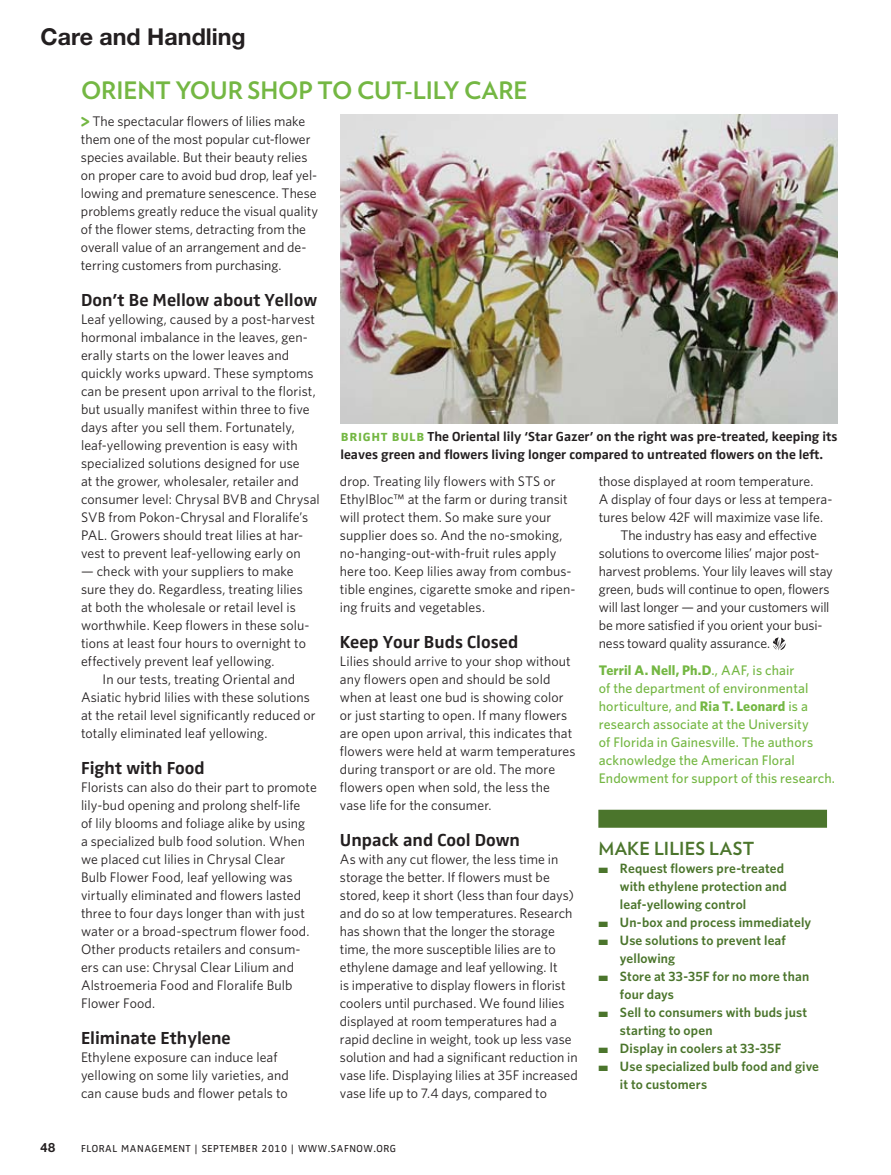
<style>
.page{position:relative;width:891px;height:1175px;background:#fff}
.page>*{position:absolute;margin:0;border:0;box-sizing:border-box;transform-origin:0 0}
.t1{font:700 24px "Verlag";letter-spacing:-.005em;color:#74b743}
.t2{font:700 23.25px "Helvetica Neue";color:#231f20}
.t3{font:700 18px "Zwo";color:#231f20}
.t4{font:700 18px "Verlag";letter-spacing:.01em;color:#4b752c}
.t5{font:13.8px/18px "Whitney";letter-spacing:.005em;color:#231f20}
.t6{font:500 13.8px/18px "Whitney";letter-spacing:.01em;color:#74b743}
.t7{font:13.8px "Whitney";letter-spacing:-.015em;color:#231f20}
.t8{font:600 13.5px/18px "Whitney";letter-spacing:.01em;color:#4b752c}
.t9{font:700 13.5px/18px "Zwo";color:#231f20}
.t10{font:700 12.75px "Helvetica Neue";color:#231f20}
.t11{font:10.5px "Zwo";letter-spacing:.05em;color:#231f20}
.s1{font-family:"Helvetica Rounded";font-weight:900;font-size:18.75px;color:#74b743}
.s2{font-family:"Zwo Bold SC";font-weight:400;font-size:15.75px;color:#74b743}
.s3{font-weight:700}
</style>
<div class="page">
<svg style="left:773px;top:637px;width:13px;height:13px"></svg>
<img style="left:340px;top:114px;width:498px;height:309px">
<div style="left:598px;top:809px;width:229px;height:18px;background:#4b752c"></div>
<h2 class="t2" style="left:40px;top:23px;width:207px">Care and Handling</h2>
<h1 class="t1" style="left:81px;top:76px;width:448px">ORIENT YOUR SHOP TO CUT-LILY CARE</h1>
<p class="t5" style="left:81px;top:112px;width:239px"><span class="s1">&gt;</span> The spectacular flowers of lilies make them one of the most popular cut-flower species available. But their beauty relies on proper care to avoid bud drop, leaf yel&shy;lowing and premature senescence. These problems greatly reduce the visual quality of the flower stems, detracting from the overall value of an arrangement and de&shy;terring customers from purchasing.</p>
<h3 class="t3" style="left:81px;top:289px;width:238px">Don’t Be Mellow about Yellow</h3>
<p class="t5" style="left:81px;top:310px;width:240px">Leaf yellowing, caused by a post-harvest hormonal imbalance in the leaves, gen&shy;erally starts on the lower leaves and quickly works upward. These symptoms can be present upon arrival to the florist, but usually manifest within three to five days after you sell them. Fortunately, leaf-yellowing prevention is easy with specialized solutions designed for use<br>at the grower, wholesaler, retailer and consumer level: Chrysal BVB and Chrysal SVB from Pokon-Chrysal and Floralife’s PAL. Growers should treat lilies at har&shy;vest to prevent leaf-yellowing early on</p>
<p class="t5" style="left:81px;top:562px;width:230px">— check with your suppliers to make sure they do. Regardless, treating lilies at both the wholesale or retail level is worthwhile. Keep flowers in these solu&shy;tions at least four hours to overnight to effectively prevent leaf yellowing.</p>
<p class="t5" style="left:81px;top:670px;width:236px;text-indent:22px">In our tests, treating Oriental and Asiatic hybrid lilies with these solutions at the retail level significantly reduced or totally eliminated leaf yellowing.</p>
<h3 class="t3" style="left:81px;top:757px;width:125px">Fight with Food</h3>
<p class="t5" style="left:81px;top:778px;width:237px">Florists can also do their part to promote lily-bud opening and prolong shelf-life<br>of lily blooms and foliage alike by using<br>a specialized bulb food solution. When we placed cut lilies in Chrysal Clear<br>Bulb Flower Food, leaf yellowing was virtually eliminated and flowers lasted three to four days longer than with just water or a broad-spectrum flower food.<br>Other products retailers and consum&shy;ers can use: Chrysal Clear Lilium and Alstroemeria Food and Floralife Bulb Flower Food.</p>
<h3 class="t3" style="left:81px;top:1027px;width:151px">Eliminate Ethylene</h3>
<p class="t5" style="left:81px;top:1048px;width:209px">Ethylene exposure can induce leaf yellowing on some lily varieties, and can cause buds and flower petals to</p>
<p class="t9" style="left:340px;top:427px;width:499px"><span class="s2">bright bulb</span> The Oriental lily ‘Star Gazer’ on the right was pre-treated, keeping its leaves green and flowers living longer compared to untreated flowers on the left.</p>
<p class="t5" style="left:340px;top:472px;width:237px">drop. Treating lily flowers with STS or EthylBloc™ at the farm or during transit will protect them. So make sure your supplier does so. And the no-smoking, no-hanging-out-with-fruit rules apply here too. Keep lilies away from combus&shy;tible engines, cigarette smoke and ripen&shy;ing fruits and vegetables.</p>
<h3 class="t3" style="left:340px;top:631px;width:180px">Keep Your Buds Closed</h3>
<p class="t5" style="left:340px;top:652px;width:237px">Lilies should arrive to your shop without any flowers open and should be sold when at least one bud is showing color or just starting to open. If many flowers are open upon arrival, this indicates that flowers were held at warm temperatures during transport or are old. The more flowers open when sold, the less the vase life for the consumer.</p>
<h3 class="t3" style="left:340px;top:829px;width:182px">Unpack and Cool Down</h3>
<p class="t5" style="left:340px;top:850px;width:239px">As with any cut flower, the less time in storage the better. If flowers must be stored, keep it short (less than four days) and do so at low temperatures. Research has shown that the longer the storage time, the more susceptible lilies are to ethylene damage and leaf yellowing. It<br>is imperative to display flowers in florist coolers until purchased. We found lilies displayed at room temperatures had a rapid decline in weight, took up less vase solution and had a significant reduction in vase life. Displaying lilies at 35F increased vase life up to 7.4 days, compared to</p>
<p class="t5" style="left:599px;top:472px;width:216px">those displayed at room temperature.</p>
<p class="t5" style="left:599px;top:490px;width:235px">A display of four days or less at tempera-</p>
<p class="t5" style="left:599px;top:508px;width:226px">tures below 42F will maximize vase life.</p>
<p class="t5" style="left:620px;top:526px;width:198px">The industry has easy and effective</p>
<p class="t7" style="left:599px;top:545px;width:222px">solutions to overcome lilies’ major post-</p>
<p class="t5" style="left:599px;top:562px;width:236px">harvest problems. Your lily leaves will stay</p>
<p class="t5" style="left:599px;top:580px;width:232px">green, buds will continue to open, flowers</p>
<p class="t5" style="left:599px;top:598px;width:232px">will last longer — and your customers will</p>
<p class="t5" style="left:599px;top:616px;width:225px">be more satisfied if you orient your busi-</p>
<p class="t5" style="left:599px;top:634px;width:173px">ness toward quality assurance.</p>
<p class="t6" style="left:599px;top:661px;width:238px"><span class="s3">Terril A. Nell, Ph.D</span>., AAF, is chair<br>of the department of environmental horticulture, and <span class="s3">Ria T. Leonard</span> is a research associate at the University<br>of Florida in Gainesville. The authors acknowledge the American Floral Endowment for support of this research.</p>
<h3 class="t4" style="left:598px;top:837px;width:157px">MAKE LILIES LAST</h3>
<p class="t8" style="left:620px;top:859px;width:168px;text-indent:-22px">■ Request flowers pre-treated with ethylene protection and leaf-yellowing control</p>
<p class="t8" style="left:598px;top:913px;width:214px">■ Un-box and process immediately</p>
<p class="t8" style="left:620px;top:931px;width:167px;text-indent:-22px">■ Use solutions to prevent leaf yellowing</p>
<p class="t8" style="left:620px;top:967px;width:191px;text-indent:-22px">■ Store at 33-35F for no more than four days</p>
<p class="t8" style="left:620px;top:1003px;width:189px;text-indent:-22px">■ Sell to consumers with buds just starting to open</p>
<p class="t8" style="left:598px;top:1039px;width:185px">■ Display in coolers at 33-35F</p>
<p class="t8" style="left:620px;top:1057px;width:201px;text-indent:-22px">■ Use specialized bulb food and give it to customers</p>
<p class="t10" style="left:40px;top:1140px;width:16px">48</p>
<p class="t11" style="left:81px;top:1142px;width:317px">FLORAL MANAGEMENT | SEPTEMBER 2010 | WWW.SAFNOW.ORG</p>
</div>
